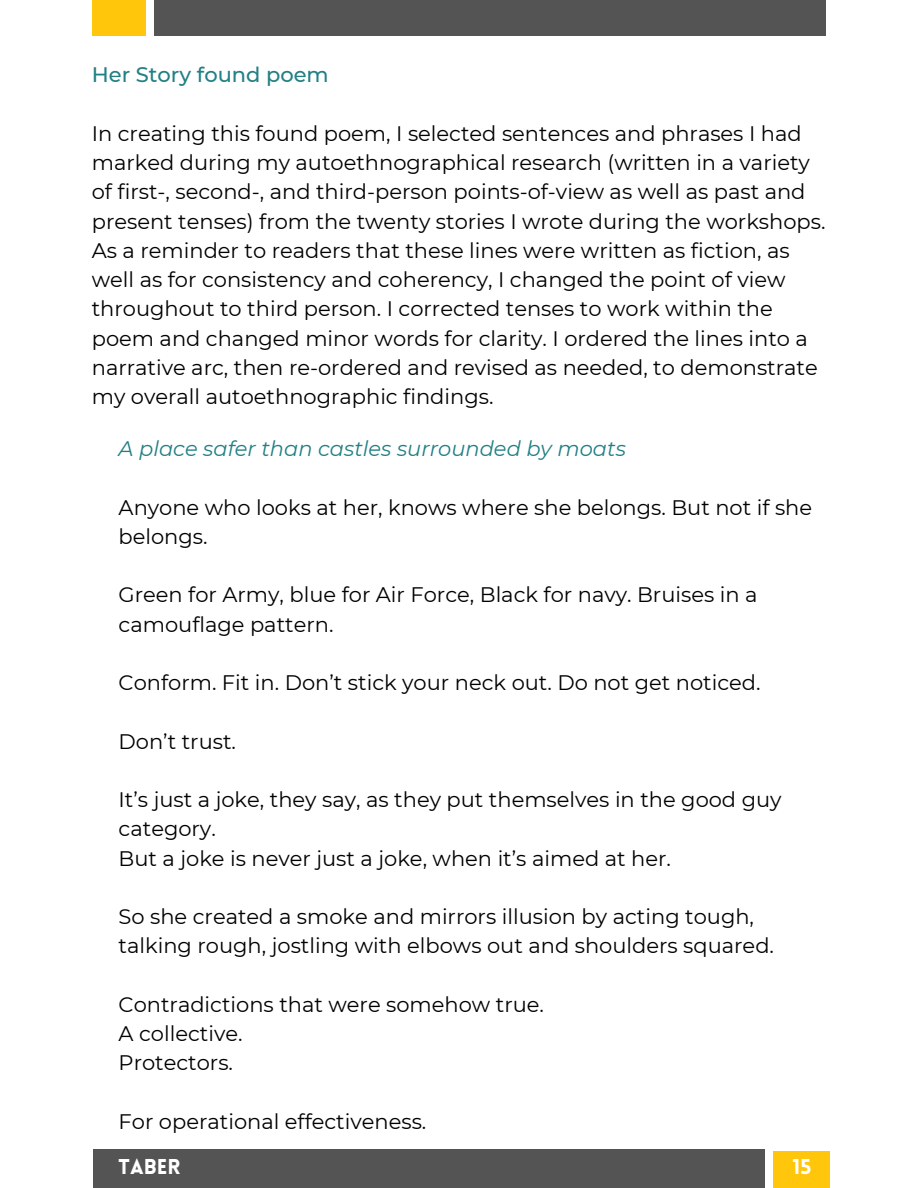
<style>
.page{position:relative;width:918px;height:1188px;background:#fff}
.page>*{position:absolute;margin:0;border:0;box-sizing:border-box;transform-origin:0 0}
.t1{font:21px/29.2px "Montserrat";color:#000}
.t2{font:italic 21px "Montserrat";color:#228084}
.t3{font:500 21px "Montserrat";color:#228084}
.t4{font:900 21px "Lovelo";color:#fff}
</style>
<div class="page">
<div style="left:154px;top:0;width:672px;height:36px;background:#545454"></div>
<div style="left:92px;top:0;width:53px;height:36px;background:#ffc60b"></div>
<div style="left:774px;top:1151px;width:56px;height:37px;background:#ffc60b"></div>
<div style="left:93px;top:1149px;width:672px;height:39px;background:#545454"></div>
<h1 class="t3" style="left:92px;top:62px;width:239px">Her Story found poem</h1>
<p class="t1" style="left:92px;top:119px;width:735px">In creating this found poem, I selected sentences and phrases I had marked during my autoethnographical research (written in a variety of first-, second-, and third-person points-of-view as well as past and present tenses) from the twenty stories I wrote during the workshops.<br>As a reminder to readers that these lines were written as fiction, as well as for consistency and coherency, I changed the point of view throughout to third person. I corrected tenses to work within the poem and changed minor words for clarity. I ordered the lines into a narrative arc, then re-ordered and revised as needed, to demonstrate my overall autoethnographic findings.</p>
<p class="t2" style="left:119px;top:436px;width:509px">A place safer than castles surrounded by moats</p>
<p class="t1" style="left:119px;top:492px;width:695px">Anyone who looks at her, knows where she belongs. But not if she belongs.</p>
<p class="t1" style="left:119px;top:580px;width:640px">Green for Army, blue for Air Force, Black for navy. Bruises in a camouflage pattern.</p>
<p class="t1" style="left:119px;top:668px;width:643px">Conform. Fit in. Don’t stick your neck out. Do not get noticed.</p>
<p class="t1" style="left:119px;top:726px;width:119px">Don’t trust.</p>
<p class="t1" style="left:119px;top:785px;width:665px">It’s just a joke, they say, as they put themselves in the good guy category.</p>
<p class="t1" style="left:119px;top:843px;width:554px">But a joke is never just a joke, when it’s aimed at her.</p>
<p class="t1" style="left:119px;top:902px;width:657px">So she created a smoke and mirrors illusion by acting tough, talking rough, jostling with elbows out and shoulders squared.</p>
<p class="t1" style="left:119px;top:990px;width:427px">Contradictions that were somehow true.</p>
<p class="t1" style="left:119px;top:1019px;width:125px">A collective.</p>
<p class="t1" style="left:119px;top:1048px;width:116px">Protectors.</p>
<p class="t1" style="left:119px;top:1107px;width:309px">For operational effectiveness.</p>
<p class="t4" style="left:119px;top:1158px;width:63px">TABER</p>
<h2 class="t4" style="left:793px;top:1158px;width:20px">15</h2>
</div>
